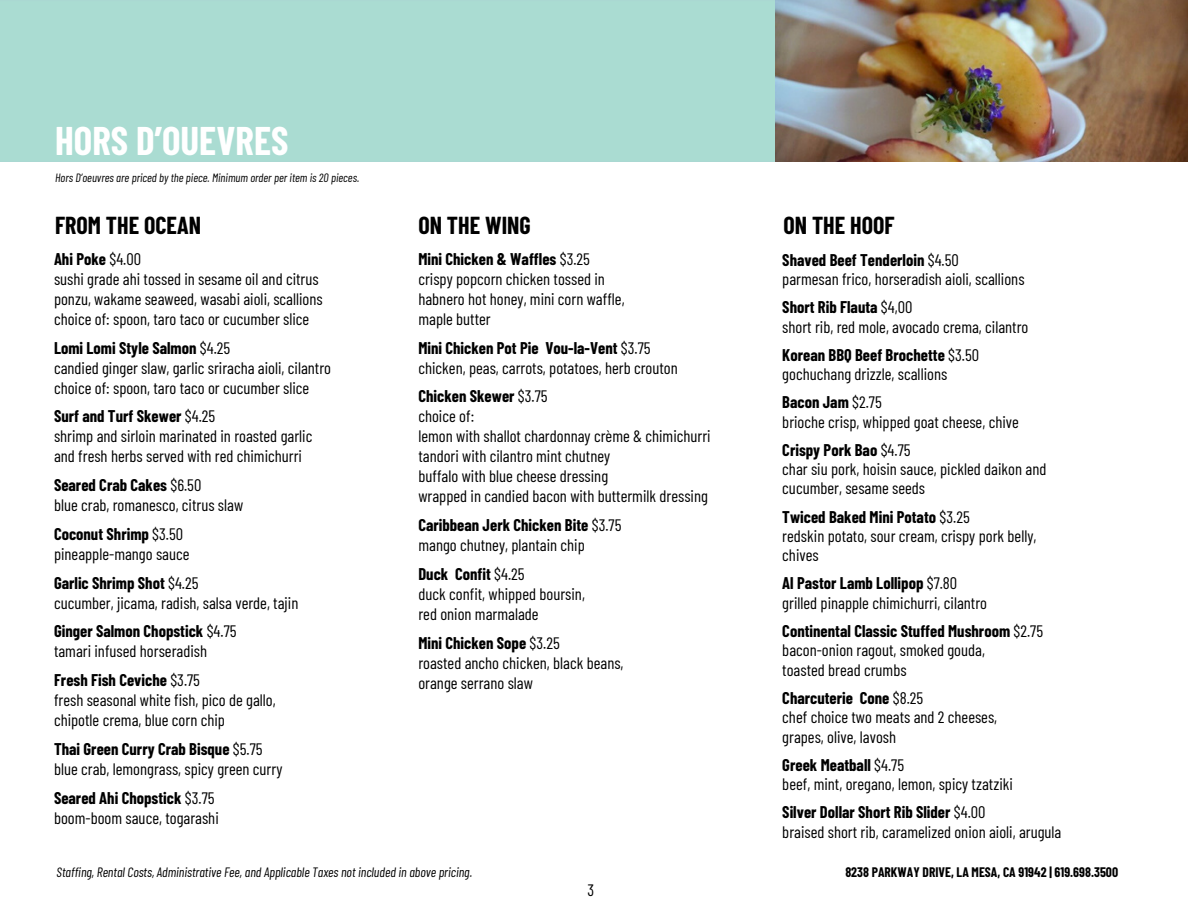
<style>
.page{position:relative;width:1188px;height:918px;background:#fff}
.page>*{position:absolute;margin:0;border:0;box-sizing:border-box;transform-origin:0 0}
.t1{font:700 39px "Barlow Condensed";color:#fff}
.t2{font:700 24px "Barlow Condensed";color:#000}
.t3{font:16.5px/20px "Barlow Condensed";color:#000}
.t4{font:700 16.5px/28.8px "Barlow Condensed";color:#000}
.t5{font:italic 13.5px "Barlow Condensed";color:#000}
.t6{font:700 13.5px "Barlow Condensed";color:#000}
.t7{font:italic 12px "Barlow Condensed";color:#000}
.s1{font-weight:700}
.s2{font-weight:400}
</style>
<div class="page">
<div style="left:0;top:0;width:776px;height:162px;background:#aadcd2"></div>
<img style="left:776px;top:0;width:412px;height:162px">
<div style="left:55px;top:100px;width:646px;height:58px;background:#aadcd2"></div>
<h3 class="t1" style="left:55px;top:116px;width:235px">HORS D’OUEVRES</h3>
<p class="t7" style="left:55px;top:170px;width:306px">Hors D’oeuvres are priced by the piece. Minimum order per item is 20 pieces.</p>
<h2 class="t2" style="left:55px;top:210px;width:147px">FROM THE OCEAN</h2>
<h3 class="t2" style="left:418px;top:210px;width:114px">ON THE WING</h3>
<h3 class="t2" style="left:783px;top:210px;width:113px">ON THE HOOF</h3>
<h3 class="t3" style="left:54px;top:248px;width:270px"><span class="s1">Ahi Poke</span> $4.00<br>sushi grade ahi tossed in sesame oil and citrus ponzu, wakame seaweed, wasabi aioli, scallions choice of: spoon, taro taco or cucumber slice</h3>
<h3 class="t3" style="left:54px;top:337px;width:279px"><span class="s1">Lomi Lomi Style Salmon</span> $4.25<br>candied ginger slaw, garlic sriracha aioli, cilantro choice of: spoon, taro taco or cucumber slice</h3>
<h3 class="t3" style="left:54px;top:406px;width:260px"><span class="s1">Surf and Turf Skewer</span> $4.25<br>shrimp and sirloin marinated in roasted garlic and fresh herbs served with red chimichurri</h3>
<h3 class="t3" style="left:54px;top:475px;width:191px"><span class="s1">Seared Crab Cakes</span> $6.50<br>blue crab, romanesco, citrus slaw</h3>
<h3 class="t4" style="left:54px;top:519px;width:131px">Coconut Shrimp <span class="s2">$3.50</span></h3>
<h3 class="t3" style="left:54px;top:539px;width:146px;line-height:28.8px">pineapple-mango sauce<br><span class="s1">Garlic Shrimp Shot</span> $4.25</h3>
<h3 class="t3" style="left:54px;top:588px;width:246px;line-height:28.8px">cucumber, jicama, radish, salsa verde, tajin<br><span class="s1">Ginger Salmon Chopstick</span> $4.75</h3>
<h3 class="t3" style="left:54px;top:636px;width:155px;line-height:28.8px">tamari infused horseradish<br><span class="s1">Fresh Fish Ceviche</span> $3.75</h3>
<h3 class="t3" style="left:54px;top:690px;width:223px">fresh seasonal white fish, pico de gallo, chipotle crema, blue corn chip</h3>
<h3 class="t4" style="left:54px;top:734px;width:210px">Thai Green Curry Crab Bisque <span class="s2">$5.75</span></h3>
<h2 class="t3" style="left:54px;top:754px;width:230px;line-height:28.8px">blue crab, lemongrass, spicy green curry<br><span class="s1">Seared Ahi Chopstick</span> $3.75</h2>
<h3 class="t3" style="left:54px;top:807px;width:166px">boom-boom sauce, togarashi</h3>
<h3 class="t3" style="left:418px;top:248px;width:208px"><span class="s1">Mini Chicken &amp; Waffles</span> $3.25 crispy popcorn chicken tossed in habnero hot honey, mini corn waffle,</h3>
<h3 class="t4" style="left:418px;top:304px;width:234px"><span class="s2">maple butter<br></span>Mini Chicken Pot Pie Vou-la-Vent <span class="s2">$3.75</span></h3>
<h3 class="t3" style="left:418px;top:357px;width:261px">chicken, peas, carrots, potatoes, herb crouton</h3>
<h3 class="t3" style="left:418px;top:386px;width:294px"><span class="s1">Chicken Skewer</span> $3.75<br>choice of:<br>lemon with shallot chardonnay crème &amp; chimichurri tandori with cilantro mint chutney<br>buffalo with blue cheese dressing<br>wrapped in candied bacon with buttermilk dressing</h3>
<h3 class="t3" style="left:418px;top:515px;width:205px"><span class="s1">Caribbean Jerk Chicken Bite</span> $3.75 mango chutney, plantain chip</h3>
<h3 class="t3" style="left:418px;top:563px;width:168px"><span class="s1">Duck Confit</span> $4.25<br>duck confit, whipped boursin, red onion marmalade</h3>
<h5 class="t3" style="left:418px;top:632px;width:207px"><span class="s1">Mini Chicken Sope</span> $3.25<br>roasted ancho chicken, black beans, orange serrano slaw</h5>
<h3 class="t3" style="left:782px;top:249px;width:244px;line-height:19.4px"><span class="s1">Shaved Beef Tenderloin</span> $4.50<br>parmesan frico, horseradish aioli, scallions</h3>
<h3 class="t3" style="left:782px;top:297px;width:248px;line-height:19.4px"><span class="s1">Short Rib Flauta</span> $4,00<br>short rib, red mole, avocado crema, cilantro</h3>
<h3 class="t3" style="left:782px;top:344px;width:198px;line-height:19.4px"><span class="s1">Korean BBQ Beef Brochette</span> $3.50 gochuchang drizzle, scallions</h3>
<h3 class="t3" style="left:782px;top:392px;width:238px;line-height:19.4px"><span class="s1">Bacon Jam</span> $2.75<br>brioche crisp, whipped goat cheese, chive</h3>
<h3 class="t3" style="left:782px;top:439px;width:266px;line-height:19.4px"><span class="s1">Crispy Pork Bao</span> $4.75<br>char siu pork, hoisin sauce, pickled daikon and cucumber, sesame seeds</h3>
<h2 class="t3" style="left:782px;top:506px;width:256px;line-height:19.4px"><span class="s1">Twiced Baked Mini Potato</span> $3.25<br>redskin potato, sour cream, crispy pork belly, chives</h2>
<h3 class="t3" style="left:782px;top:573px;width:206px;line-height:19.4px"><span class="s1">Al Pastor Lamb Lollipop</span> $7.80 grilled pinapple chimichurri, cilantro</h3>
<h3 class="t3" style="left:782px;top:621px;width:262px;line-height:19.4px"><span class="s1">Continental Classic Stuffed Mushroom</span> $2.75 bacon-onion ragout, smoked gouda,<br>toasted bread crumbs</h3>
<h3 class="t3" style="left:782px;top:687px;width:216px;line-height:19.4px"><span class="s1">Charcuterie Cone</span> $8.25<br>chef choice two meats and 2 cheeses, grapes, olive, lavosh</h3>
<h3 class="t3" style="left:782px;top:754px;width:232px;line-height:19.4px"><span class="s1">Greek Meatball</span> $4.75<br>beef, mint, oregano, lemon, spicy tzatziki</h3>
<h3 class="t3" style="left:782px;top:802px;width:281px;line-height:19.4px"><span class="s1">Silver Dollar Short Rib Slider</span> $4.00<br>braised short rib, caramelized onion aioli, arugula</h3>
<h1 class="t5" style="left:57px;top:863px;width:417px">Staffing, Rental Costs, Administrative Fee, and Applicable Taxes not included in above pricing.</h1>
<p class="t6" style="left:845px;top:863px;width:274px">8238 PARKWAY DRIVE, LA MESA, CA 91942 | 619.698.3500</p>
<p class="t3" style="left:587px;top:880px;width:8px">3</p>
</div>
